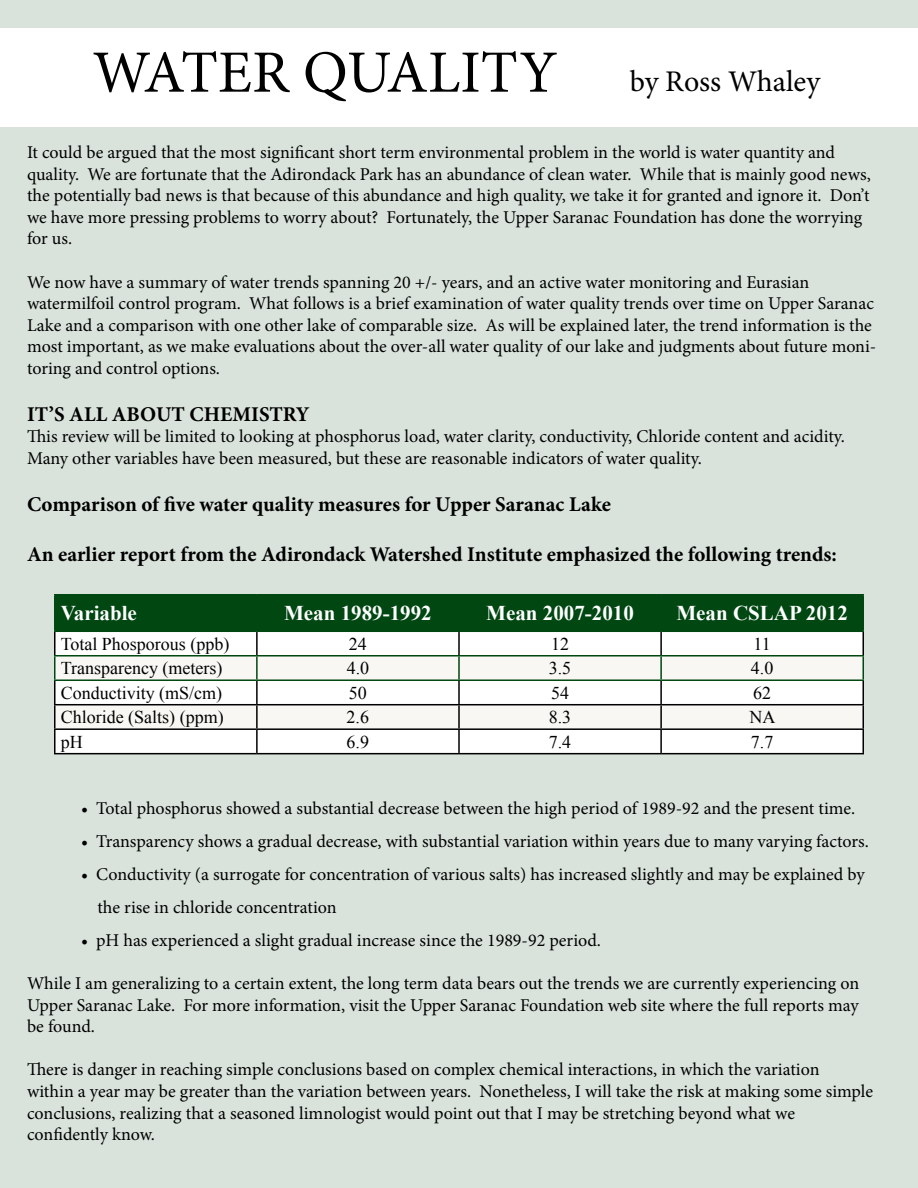
<style>
.page{position:relative;width:918px;height:1188px;background:#d9e3dc}
.page>*{position:absolute;margin:0;border:0;box-sizing:border-box;transform-origin:0 0}
.t1{font:60px "Minion Pro";color:#000}
.t2{font:30px "Minion Pro";color:#000}
.t3{font:700 21px "Minion Pro";color:#000}
.t4{font:700 21px "Times New Roman";color:#fff}
.t5{font:18px/21.6px "Minion Pro";letter-spacing:-.005em;color:#000}
.t6{font:18px "Times New Roman";color:#000}
</style>
<div class="page">
<div style="left:0;top:28px;width:918px;height:99px;background:#fff"></div>
<div style="left:56px;top:596px;width:806px;height:35px;background:#004712"></div>
<div style="left:56px;top:632px;width:806px;height:121px;background:#fff"></div>
<svg style="left:56px;top:657px;width:806px;height:71px;background:#f9f7f5"></svg>
<hr style="left:54px;top:632px;width:2px;height:23px;background:#000">
<hr style="left:256px;top:632px;width:2px;height:23px;background:#000">
<hr style="left:458px;top:632px;width:2px;height:23px;background:#000">
<hr style="left:660px;top:632px;width:2px;height:23px;background:#000">
<hr style="left:862px;top:632px;width:2px;height:23px;background:#000">
<hr style="left:54px;top:681px;width:2px;height:23px;background:#000">
<hr style="left:256px;top:681px;width:2px;height:23px;background:#000">
<hr style="left:458px;top:681px;width:2px;height:23px;background:#000">
<hr style="left:660px;top:681px;width:2px;height:23px;background:#000">
<hr style="left:862px;top:681px;width:2px;height:23px;background:#000">
<hr style="left:54px;top:704px;width:203px;height:1px;background:#000">
<hr style="left:54px;top:705px;width:2px;height:23px;background:#000">
<hr style="left:257px;top:704px;width:202px;height:1px;background:#000">
<hr style="left:256px;top:705px;width:2px;height:23px;background:#000">
<hr style="left:459px;top:704px;width:202px;height:1px;background:#000">
<hr style="left:458px;top:705px;width:2px;height:23px;background:#000">
<hr style="left:661px;top:704px;width:203px;height:1px;background:#000">
<hr style="left:660px;top:705px;width:2px;height:23px;background:#000">
<hr style="left:862px;top:705px;width:2px;height:23px;background:#000">
<hr style="left:54px;top:728px;width:203px;height:2px;background:#000">
<hr style="left:54px;top:730px;width:2px;height:23px;background:#000">
<hr style="left:257px;top:728px;width:202px;height:2px;background:#000">
<hr style="left:256px;top:730px;width:2px;height:23px;background:#000">
<hr style="left:459px;top:728px;width:202px;height:2px;background:#000">
<hr style="left:458px;top:730px;width:2px;height:23px;background:#000">
<hr style="left:661px;top:728px;width:203px;height:2px;background:#000">
<hr style="left:660px;top:730px;width:2px;height:23px;background:#000">
<hr style="left:862px;top:730px;width:2px;height:23px;background:#000">
<hr style="left:54px;top:753px;width:203px;height:1px;background:#000">
<hr style="left:257px;top:753px;width:202px;height:1px;background:#000">
<hr style="left:459px;top:753px;width:202px;height:1px;background:#000">
<hr style="left:661px;top:753px;width:203px;height:1px;background:#000">
<hr style="left:54px;top:594px;width:203px;height:2px;background:#004712">
<hr style="left:54px;top:595px;width:2px;height:36px;background:#004712">
<hr style="left:257px;top:594px;width:202px;height:2px;background:#004712">
<hr style="left:256px;top:595px;width:2px;height:36px;background:#004712">
<hr style="left:459px;top:594px;width:202px;height:2px;background:#004712">
<hr style="left:458px;top:595px;width:2px;height:36px;background:#004712">
<hr style="left:661px;top:594px;width:203px;height:2px;background:#004712">
<hr style="left:660px;top:595px;width:2px;height:36px;background:#004712">
<hr style="left:862px;top:595px;width:2px;height:36px;background:#004712">
<hr style="left:54px;top:631px;width:203px;height:1px;background:#004712">
<hr style="left:257px;top:631px;width:202px;height:1px;background:#004712">
<hr style="left:459px;top:631px;width:202px;height:1px;background:#004712">
<hr style="left:661px;top:631px;width:203px;height:1px;background:#004712">
<hr style="left:54px;top:655px;width:203px;height:2px;background:#004712">
<hr style="left:54px;top:657px;width:2px;height:22px;background:#004712">
<hr style="left:257px;top:655px;width:202px;height:2px;background:#004712">
<hr style="left:256px;top:657px;width:2px;height:22px;background:#004712">
<hr style="left:459px;top:655px;width:202px;height:2px;background:#004712">
<hr style="left:458px;top:657px;width:2px;height:22px;background:#004712">
<hr style="left:661px;top:655px;width:203px;height:2px;background:#004712">
<hr style="left:660px;top:657px;width:2px;height:22px;background:#004712">
<hr style="left:862px;top:657px;width:2px;height:22px;background:#004712">
<hr style="left:54px;top:679px;width:203px;height:2px;background:#004712">
<hr style="left:257px;top:679px;width:202px;height:2px;background:#004712">
<hr style="left:459px;top:679px;width:202px;height:2px;background:#004712">
<hr style="left:661px;top:679px;width:203px;height:2px;background:#004712">
<h1 class="t1" style="left:93px;top:32px;width:466px">WATER QUALITY</h1>
<h2 class="t2" style="left:630px;top:61px;width:192px">by Ross Whaley</h2>
<p class="t5" style="left:27px;top:142px;width:845px">It could be argued that the most significant short term environmental problem in the world is water quantity and quality. We are fortunate that the Adirondack Park has an abundance of clean water. While that is mainly good news, the potentially bad news is that because of this abundance and high quality, we take it for granted and ignore it. Don’t we have more pressing problems to worry about? Fortunately, the Upper Saranac Foundation has done the worrying for us.</p>
<p class="t5" style="left:27px;top:271px;width:851px">We now have a summary of water trends spanning 20 +/- years, and an active water monitoring and Eurasian watermilfoil control program. What follows is a brief examination of water quality trends over time on Upper Saranac Lake and a comparison with one other lake of comparable size. As will be explained later, the trend information is the most important, as we make evaluations about the over-all water quality of our lake and judgments about future moni&shy;toring and control options.</p>
<p class="t3" style="left:27px;top:399px;width:192px">IT’S ALL ABOUT CHEMI</p>
<p class="t3" style="left:259px;top:399px;width:25px">STRY</p>
<p class="t5" style="left:27px;top:426px;width:819px">This review will be limited to looking at phosphorus load, water clarity, conductivity, Chloride content and acidity.<br>Many other variables have been measured, but these are reasonable indicators of water quality.</p>
<p class="t3" style="left:27px;top:489px;width:585px">Comparison of five water quality measures for Upper Saranac Lake</p>
<p class="t3" style="left:27px;top:540px;width:811px">An earlier report from the Adirondack Watershed Institute emphasized the following trends:</p>
<p class="t4" style="left:61px;top:599px;width:78px">Variable</p>
<p class="t4" style="left:284px;top:599px;width:149px">Mean 1989-1992</p>
<p class="t4" style="left:486px;top:599px;width:149px">Mean 2007-2010</p>
<p class="t4" style="left:676px;top:599px;width:173px">Mean CSLAP 2012</p>
<p class="t6" style="left:61px;top:632px;width:170px">Total Phosporous (ppb)</p>
<p class="t6" style="left:349px;top:632px;width:19px">24</p>
<p class="t6" style="left:551px;top:632px;width:19px">12</p>
<p class="t6" style="left:754px;top:632px;width:19px">11</p>
<p class="t6" style="left:61px;top:656px;width:163px">Transparency (meters)</p>
<p class="t6" style="left:347px;top:656px;width:24px">4.0</p>
<p class="t6" style="left:549px;top:656px;width:24px">3.5</p>
<p class="t6" style="left:751px;top:656px;width:24px">4.0</p>
<p class="t6" style="left:61px;top:681px;width:163px">Conductivity (mS/cm)</p>
<p class="t6" style="left:349px;top:681px;width:19px">50</p>
<p class="t6" style="left:551px;top:681px;width:19px">54</p>
<p class="t6" style="left:753px;top:681px;width:19px">62</p>
<p class="t6" style="left:61px;top:705px;width:164px">Chloride (Salts) (ppm)</p>
<p class="t6" style="left:347px;top:705px;width:24px">2.6</p>
<p class="t6" style="left:549px;top:705px;width:24px">8.3</p>
<p class="t6" style="left:750px;top:705px;width:27px">NA</p>
<p class="t6" style="left:61px;top:730px;width:23px">pH</p>
<p class="t6" style="left:347px;top:730px;width:24px">6.9</p>
<p class="t6" style="left:549px;top:730px;width:24px">7.4</p>
<p class="t6" style="left:751px;top:730px;width:24px">7.7</p>
<p class="t5" style="left:81px;top:797px;width:776px">• Total phosphorus showed a substantial decrease between the high period of 1989-92 and the present time.</p>
<p class="t5" style="left:81px;top:830px;width:789px">• Transparency shows a gradual decrease, with substantial variation within years due to many varying factors.</p>
<p class="t5" style="left:97px;top:858px;width:769px;line-height:33px;text-indent:-16px">• Conductivity (a surrogate for concentration of various salts) has increased slightly and may be explained by the rise in chloride concentration</p>
<p class="t5" style="left:81px;top:929px;width:522px">• pH has experienced a slight gradual increase since the 1989-92 period.</p>
<p class="t5" style="left:27px;top:973px;width:834px;text-align:justify">While I am generalizing to a certain extent, the long term data bears out the trends we are currently experiencing on Upper Saranac Lake. For more information, visit the Upper Saranac Foundation web site where the full reports may be found.</p>
<p class="t5" style="left:27px;top:1059px;width:848px">There is danger in reaching simple conclusions based on complex chemical interactions, in which the variation<br>within a year may be greater than the variation between years. Nonetheless, I will take the risk at making some simple conclusions, realizing that a seasoned limnologist would point out that I may be stretching beyond what we confidently know.</p>
</div>
